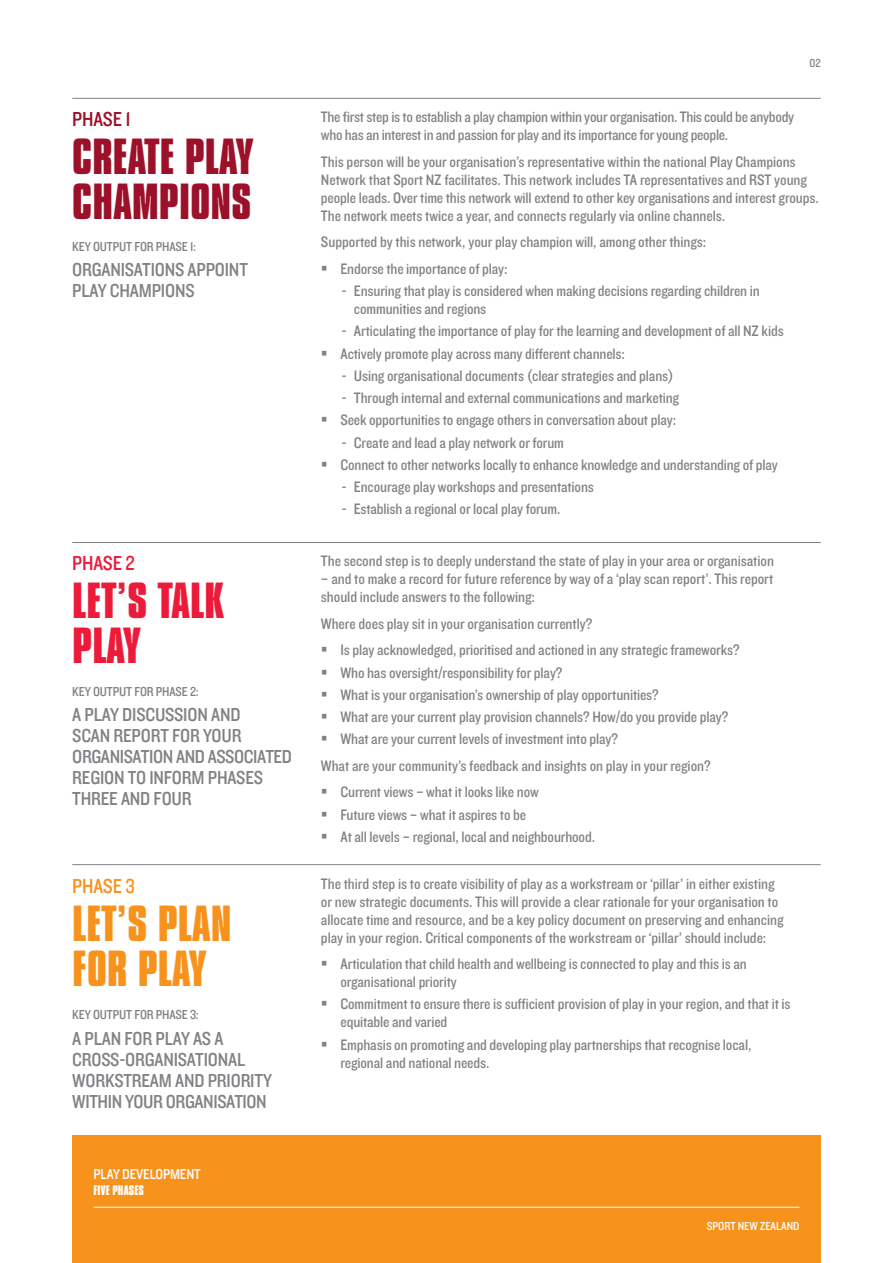
<style>
.page{position:relative;width:893px;height:1263px;background:#fff}
.page>*{position:absolute;margin:0;border:0;box-sizing:border-box;transform-origin:0 0}
.grey_heading{font:700 46.5px/45px "Compacta MT Std";letter-spacing:.005em;color:#9c1129}
.grey_heading-2{font:700 46.5px/45px "Compacta MT Std";letter-spacing:.005em;color:#f7931d}
.grey_heading-3{font:700 46.5px/45px "Compacta MT Std";letter-spacing:.005em;color:#ed1a3a}
.Box_Title{font:21px "Knockout HTF30 Junior Welterwt";letter-spacing:-.01em;color:#9c1129}
.Box_Title-2{font:21px "Knockout HTF30 Junior Welterwt";letter-spacing:-.01em;color:#ed1a3a}
.Box_Title-3{font:21px "Knockout HTF30 Junior Welterwt";letter-spacing:-.01em;color:#f7931d}
.Box_Title-4{font:19.5px/21px "Knockout HTF30 Junior Welterwt";letter-spacing:-.01em;color:#808285}
.grey_text{font:15.75px/18px "Knockout HTF30 Junior Welterwt";letter-spacing:-.01em;color:#808285}
.grey_dash_bullet_sma{font:15.75px/18px "Knockout HTF30 Junior Welterwt";letter-spacing:-.01em;color:#808285}
.Box_Title-5{font:14.85px "Knockout HTF30 Junior Welterwt";letter-spacing:-.01em;color:#fff}
.Box_Title-6{font:13.5px "Knockout HTF30 Junior Welterwt";letter-spacing:-.01em;color:#808285}
.grey_heading-4{font:700 12.75px "Compacta MT Std";letter-spacing:.005em;color:#fff}
.white_text_base{font:12px "Knockout HTF30 Junior Welterwt";letter-spacing:-.005em;color:#fff}
.grey_text-2{font:12px "Knockout HTF30 Junior Welterwt";color:#808285}
</style>
<div class="page">
<hr style="left:72px;top:542px;width:749px;height:1px;background:#808285">
<hr style="left:72px;top:98px;width:749px;height:1px;background:#808285">
<hr style="left:72px;top:864px;width:749px;height:1px;background:#808285">
<div style="left:72px;top:1135px;width:749px;height:128px;background:#f7931d"></div>
<hr style="left:94px;top:1207px;width:705px;height:1px;background:#fff">
<p class="Box_Title" style="left:72px;top:108px;width:60px">PHASE 1</p>
<p class="grey_heading" style="left:72px;top:134px;width:183px">CREATE PLAY<br>CHAMPIONS</p>
<p class="Box_Title-6" style="left:72px;top:239px;width:125px">KEY OUTPUT FOR PHASE 1:</p>
<p class="Box_Title-4" style="left:72px;top:260px;width:177px">ORGANISATIONS APPOINT<br>PLAY CHAMPIONS</p>
<p class="Box_Title-2" style="left:72px;top:552px;width:64px">PHASE 2</p>
<p class="grey_heading-3" style="left:72px;top:578px;width:154px">LET’S TALK<br>PLAY</p>
<p class="Box_Title-6" style="left:72px;top:684px;width:128px">KEY OUTPUT FOR PHASE 2:</p>
<p class="Box_Title-4" style="left:72px;top:705px;width:221px">A PLAY DISCUSSION AND<br>SCAN REPORT FOR YOUR<br>ORGANISATION AND ASSOCIATED<br>REGION TO INFORM PHASES<br>THREE AND FOUR</p>
<p class="Box_Title-3" style="left:72px;top:875px;width:64px">PHASE 3</p>
<p class="grey_heading-2" style="left:72px;top:901px;width:161px">LET’S PLAN<br>FOR PLAY</p>
<p class="Box_Title-6" style="left:72px;top:1008px;width:128px">KEY OUTPUT FOR PHASE 3:</p>
<p class="Box_Title-4" style="left:72px;top:1028px;width:201px">A PLAN FOR PLAY AS A<br>CROSS-ORGANISATIONAL<br>WORKSTREAM AND PRIORITY<br>WITHIN YOUR ORGANISATION</p>
<p class="Box_Title-5" style="left:94px;top:1166px;width:109px">PLAY DEVELOPMENT</p>
<p class="grey_heading-4" style="left:94px;top:1183px;width:52px">FIVE PHASES</p>
<p class="grey_text-2" style="left:809px;top:56px;width:13px">02</p>
<p class="grey_text" style="left:321px;top:109px;width:475px">The first step is to establish a play champion within your organisation. This could be anybody who has an interest in and passion for play and its importance for young people.</p>
<p class="grey_text" style="left:321px;top:153px;width:499px">This person will be your organisation’s representative within the national Play Champions Network that Sport NZ facilitates. This network includes TA representatives and RST young people leads. Over time this network will extend to other key organisations and interest groups.<br>The network meets twice a year, and connects regularly via online channels.</p>
<p class="grey_text" style="left:321px;top:234px;width:387px">Supported by this network, your play champion will, among other things:</p>
<p class="grey_text" style="left:340px;top:260px;width:168px">Endorse the importance of play:</p>
<p class="grey_dash_bullet_sma" style="left:354px;top:282px;width:407px;text-indent:-12px">- Ensuring that play is considered when making decisions regarding children in communities and regions</p>
<p class="grey_dash_bullet_sma" style="left:342px;top:323px;width:443px">- Articulating the importance of play for the learning and development of all NZ kids</p>
<p class="grey_text" style="left:340px;top:345px;width:286px">Actively promote play across many different channels:</p>
<p class="grey_dash_bullet_sma" style="left:342px;top:367px;width:333px">- Using organisational documents (clear strategies and plans)</p>
<p class="grey_dash_bullet_sma" style="left:342px;top:389px;width:339px">- Through internal and external communications and marketing</p>
<p class="grey_text" style="left:340px;top:412px;width:337px">Seek opportunities to engage others in conversation about play:</p>
<p class="grey_dash_bullet_sma" style="left:342px;top:434px;width:223px">- Create and lead a play network or forum</p>
<p class="grey_text" style="left:340px;top:456px;width:439px">Connect to other networks locally to enhance knowledge and understanding of play</p>
<p class="grey_dash_bullet_sma" style="left:342px;top:478px;width:253px">- Encourage play workshops and presentations</p>
<p class="grey_dash_bullet_sma" style="left:342px;top:501px;width:220px">- Establish a regional or local play forum.</p>
<p class="grey_text" style="left:321px;top:553px;width:455px">The second step is to deeply understand the state of play in your area or organisation</p>
<p class="grey_text" style="left:321px;top:571px;width:454px">– and to make a record for future reference by way of a ‘play scan report’. This report should include answers to the following:</p>
<p class="grey_text" style="left:321px;top:615px;width:273px">Where does play sit in your organisation currently?</p>
<p class="grey_text" style="left:340px;top:642px;width:401px">Is play acknowledged, prioritised and actioned in any strategic frameworks?</p>
<p class="grey_text" style="left:340px;top:664px;width:223px">Who has oversight/responsibility for play?</p>
<p class="grey_text" style="left:340px;top:686px;width:320px">What is your organisation’s ownership of play opportunities?</p>
<p class="grey_text" style="left:340px;top:708px;width:389px">What are your current play provision channels? How/do you provide play?</p>
<p class="grey_text" style="left:340px;top:731px;width:279px">What are your current levels of investment into play?</p>
<p class="grey_text" style="left:321px;top:757px;width:391px">What are your community’s feedback and insights on play in your region?</p>
<p class="grey_text" style="left:340px;top:784px;width:200px">Current views – what it looks like now</p>
<p class="grey_text" style="left:340px;top:806px;width:187px">Future views – what it aspires to be</p>
<p class="grey_text" style="left:340px;top:828px;width:256px">At all levels – regional, local and neighbourhood.</p>
<p class="grey_text" style="left:321px;top:875px;width:464px">The third step is to create visibility of play as a workstream or ‘pillar’ in either existing or new strategic documents. This will provide a clear rationale for your organisation to allocate time and resource, and be a key policy document on preserving and enhancing play in your region. Critical components of the workstream or ‘pillar’ should include:</p>
<p class="grey_text" style="left:340px;top:955px;width:408px">Articulation that child health and wellbeing is connected to play and this is an organisational priority</p>
<p class="grey_text" style="left:340px;top:995px;width:452px">Commitment to ensure there is sufficient provision of play in your region, and that it is equitable and varied</p>
<p class="grey_text" style="left:340px;top:1036px;width:412px">Emphasis on promoting and developing play partnerships that recognise local, regional and national needs.</p>
<p class="white_text_base" style="left:707px;top:1220px;width:94px">SPORT NEW ZEALAND</p>
</div>
